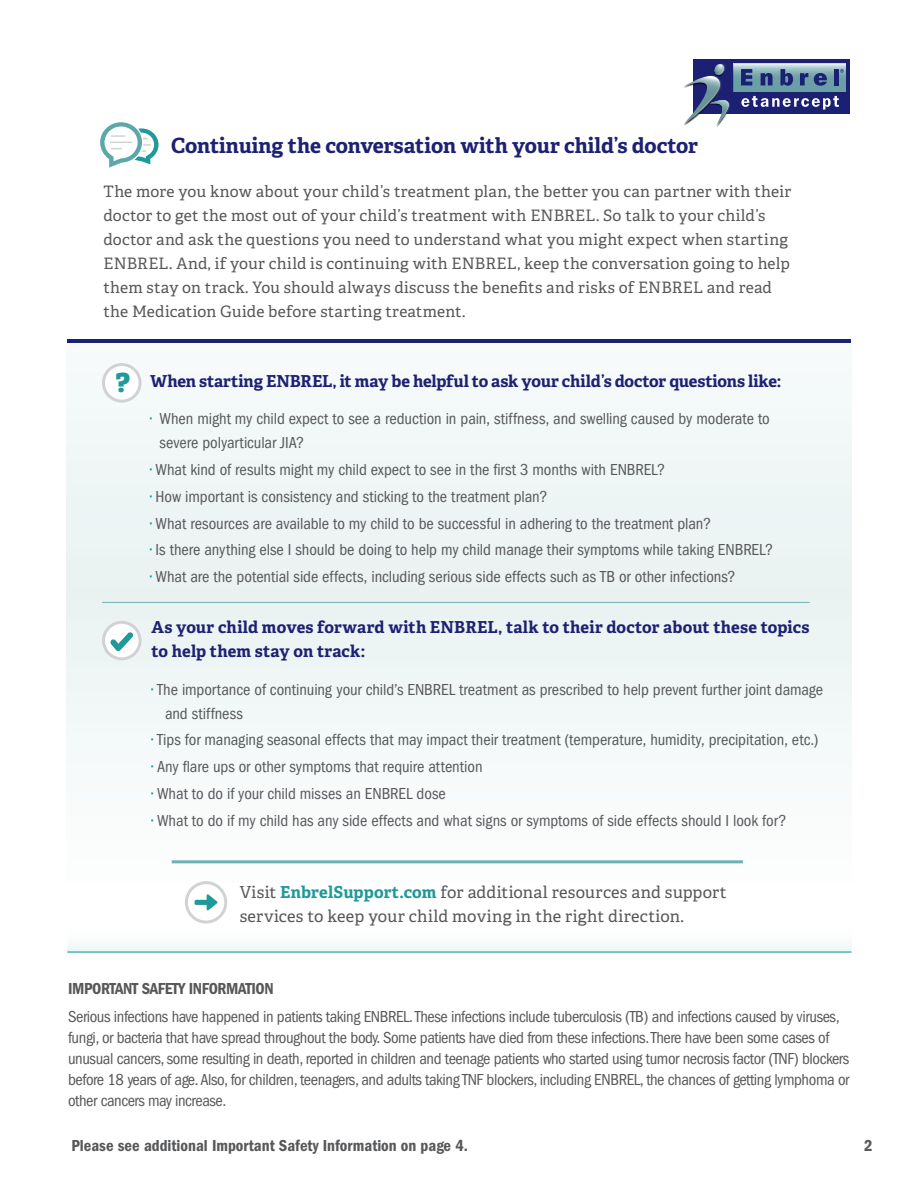
<style>
.page{position:relative;width:918px;height:1188px;background:#fff}
.page>*{position:absolute;margin:0;border:0;box-sizing:border-box;transform-origin:0 0}
.t1{font:800 27px "Adelle";color:#1f9999}
.t2{font:700 21px "Adelle";color:#1d2172}
.t3{font:condensed 16.5px/21px "ITC Franklin Gothic Std";letter-spacing:-.01em;color:#57585a}
.t4{font:700 16.5px/24px "Adelle";color:#1d2172}
.t5{font:16.5px/24px "Adelle";letter-spacing:.015em;color:#57585a}
.t6{font:16.5px "ITC Franklin Gothic Std Dm Cd";color:#57585a}
.t7{font:16.5px "ITC Franklin Gothic Std Dm Cd";letter-spacing:-.025em;color:#57585a}
.t8{font:15.75px/24px "Adelle";letter-spacing:.01em;color:#57585a}
.s1{color:#099}
.s2{font-weight:700;color:#1f9999}
</style>
<div class="page">
<div style="left:693px;top:59px;width:157px;height:55px;background:#1c2072"></div>
<svg style="left:744px;top:64px;width:102px;height:28px"></svg>
<svg style="left:744px;top:96px;width:95px;height:14px"></svg>
<svg style="left:840px;top:69px;width:4px;height:4px"></svg>
<svg style="left:744px;top:69px;width:8px;height:16px"></svg>
<svg style="left:761px;top:73px;width:12px;height:12px"></svg>
<svg style="left:781px;top:69px;width:12px;height:17px"></svg>
<svg style="left:800px;top:73px;width:8px;height:12px"></svg>
<div style="left:834px;top:69px;width:5px;height:16px;background:#1c2072"></div>
<svg style="left:814px;top:73px;width:13px;height:13px"></svg>
<img style="left:684px;top:63px;width:60px;height:64px">
<svg style="left:684px;top:63px;width:47px;height:62px"></svg>
<div style="left:68px;top:883px;width:783px;height:69px;background:linear-gradient(to right,#fcfdfd,#fdfefe)"></div>
<div style="left:67px;top:339px;width:784px;height:542px;background:#f2f7f7"></div>
<svg style="left:100px;top:122px;width:59px;height:46px"></svg>
<div style="left:103px;top:365px;width:37px;height:36px;background:#fff;border-radius:50%"></div>
<div style="left:102px;top:363px;width:40px;height:40px;border:3px solid #d1d2d4;border-radius:50%"></div>
<hr style="left:102px;top:602px;width:708px;height:1px;background:#70b0b0">
<svg style="left:103px;top:622px;width:37px;height:37px"></svg>
<div style="left:102px;top:621px;width:40px;height:39px;border:3px solid #d1d2d4;border-radius:50%"></div>
<svg style="left:110px;top:632px;width:23px;height:19px"></svg>
<hr style="left:67px;top:339px;width:784px;height:4px;background:#1d2172">
<hr style="left:172px;top:860px;width:571px;height:3px;background:#70b0b0">
<svg style="left:185px;top:881px;width:42px;height:43px"></svg>
<div style="left:195px;top:900px;width:14px;height:5px;background:#1f9999;border-radius:2px"></div>
<hr style="left:67px;top:952px;width:784px;height:1px;background:#099">
<p class="t2" style="left:171px;top:132px;width:529px">Continuing the conversation with your child’s doctor</p>
<p class="t8" style="left:104px;top:180px;width:689px">The more you know about your child’s treatment plan, the better you can partner with their doctor to get the most out of your child’s treatment with ENBREL. So talk to your child’s doctor and ask the questions you need to understand what you might expect when starting ENBREL. And, if your child is continuing with ENBREL, keep the conversation going to help them stay on track. You should always discuss the benefits and risks of ENBREL and read the Medication Guide before starting treatment.</p>
<p class="t1" style="left:115px;top:365px;width:16px">?</p>
<p class="t4" style="left:150px;top:369px;width:633px">When starting ENBREL, it may be helpful to ask your child’s doctor questions like:</p>
<p class="t3" style="left:160px;top:407px;width:612px;line-height:24px;text-indent:-10px"><span class="s1">•</span> When might my child expect to see a reduction in pain, stiffness, and swelling caused by moderate to severe polyarticular JIA?</p>
<p class="t3" style="left:150px;top:459px;width:517px"><span class="s1">•</span> What kind of results might my child expect to see in the first 3 months with ENBREL?</p>
<p class="t3" style="left:150px;top:486px;width:399px"><span class="s1">•</span> How important is consistency and sticking to the treatment plan?</p>
<p class="t3" style="left:150px;top:513px;width:563px"><span class="s1">•</span> What resources are available to my child to be successful in adhering to the treatment plan?</p>
<p class="t3" style="left:150px;top:539px;width:625px"><span class="s1">•</span> Is there anything else I should be doing to help my child manage their symptoms while taking ENBREL?</p>
<p class="t3" style="left:150px;top:566px;width:587px"><span class="s1">•</span> What are the potential side effects, including serious side effects such as TB or other infections?</p>
<p class="t4" style="left:152px;top:615px;width:659px">As your child moves forward with ENBREL, talk to their doctor about these topics to help them stay on track:</p>
<p class="t3" style="left:165px;top:677px;width:660px;line-height:24px;text-indent:-14px"><span class="s1">•</span> The importance of continuing your child’s ENBREL treatment as prescribed to help prevent further joint damage and stiffness</p>
<p class="t3" style="left:152px;top:730px;width:668px"><span class="s1">•</span> Tips for managing seasonal effects that may impact their treatment (temperature, humidity, precipitation, etc.)</p>
<p class="t3" style="left:152px;top:756px;width:333px"><span class="s1">•</span> Any flare ups or other symptoms that require attention</p>
<p class="t3" style="left:152px;top:783px;width:296px"><span class="s1">•</span> What to do if your child misses an ENBREL dose</p>
<p class="t3" style="left:152px;top:810px;width:637px"><span class="s1">•</span> What to do if my child has any side effects and what signs or symptoms of side effects should I look for?</p>
<p class="t5" style="left:240px;top:880px;width:488px">Visit <span class="s2">EnbrelSupport.com</span> for additional resources and support services to keep your child moving in the right direction.</p>
<p class="t7" style="left:68px;top:979px;width:207px">IMPORTANT SAFETY INFORMATION</p>
<p class="t3" style="left:68px;top:1006px;width:783px">Serious infections have happened in patients taking ENBREL. These infections include tuberculosis (TB) and infections caused by viruses, fungi, or bacteria that have spread throughout the body. Some patients have died from these infections. There have been some cases of unusual cancers, some resulting in death, reported in children and teenage patients who started using tumor necrosis factor (TNF) blockers before 18 years of age. Also, for children, teenagers, and adults taking TNF blockers, including ENBREL, the chances of getting lymphoma or other cancers may increase.</p>
<p class="t6" style="left:71px;top:1136px;width:398px">Please see additional Important Safety Information on page 4.</p>
<p class="t6" style="left:864px;top:1136px;width:10px">2</p>
</div>
